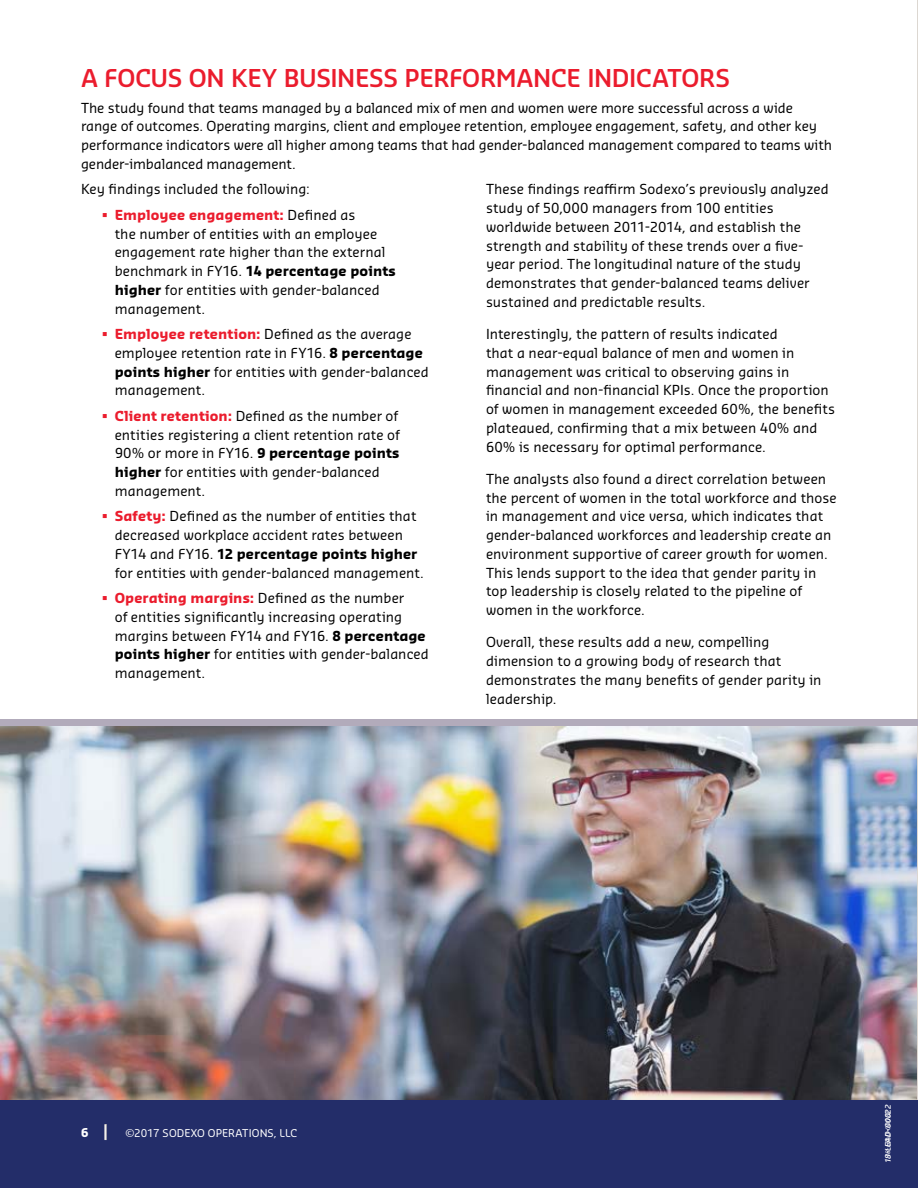
<style>
.page{position:relative;width:918px;height:1188px;background:#fff}
.page>*{position:absolute;margin:0;border:0;box-sizing:border-box;transform-origin:0 0}
.t1{font:600 24px "Sansa Pro";letter-spacing:-.01em;color:#eb1c2d}
.t2{font:13.5px/18.8px "Sansa Pro";letter-spacing:.005em;color:#000}
.t3{font:700 12px "Sansa Pro";color:#fff}
.t4{font:10.5px "Sansa Pro";letter-spacing:.01em;color:#fff}
.t5{font:italic 600 7.5px "Sansa Pro";letter-spacing:-.005em;color:#fff}
.t6{font:italic 6px "Sansa Pro";letter-spacing:-.005em;color:#fff}
.s1{color:#eb1c2d}
.s2{font-weight:700;color:#eb1c2d}
.s3{font-weight:700}
.s4{font-weight:400;font-size:15px}
</style>
<div class="page">
<img style="left:1px;top:726px;width:916px;height:374px">
<hr style="left:917px;top:0;width:1px;height:1188px;background:#dcd7d1">
<div style="left:0;top:719px;width:918px;height:7px;background:#b2abbb"></div>
<div style="left:0;top:1100px;width:918px;height:88px;background:#232d69"></div>
<div style="left:104px;top:1124px;width:3px;height:16px;border:1px solid #c6beb6"></div>
<h1 class="t1" style="left:81px;top:62px;width:651px">A FOCUS ON KEY BUSINESS PERFORMANCE INDICATORS</h1>
<p class="t2" style="left:81px;top:98px;width:753px">The study found that teams managed by a balanced mix of men and women were more successful across a wide range of outcomes. Operating margins, client and employee retention, employee engagement, safety, and other key performance indicators were all higher among teams that had gender-balanced management compared to teams with gender-imbalanced management.</p>
<p class="t2" style="left:81px;top:179px;width:230px">Key findings included the following:</p>
<p class="t2" style="left:115px;top:205px;width:283px;text-indent:-13px"><span class="s1">▪</span> <span class="s2">Employee engagement:</span> Defined as<br>the number of entities with an employee engagement rate higher than the external benchmark in FY16. <span class="s3">14 percentage points higher</span> for entities with gender-balanced management.</p>
<p class="t2" style="left:115px;top:324px;width:316px;text-indent:-13px"><span class="s1">▪</span> <span class="s2">Employee retention:</span> Defined as the average employee retention rate in FY16. <span class="s3">8 percentage points higher</span> for entities with gender-balanced management.</p>
<p class="t2" style="left:115px;top:406px;width:287px;text-indent:-13px"><span class="s1">▪</span> <span class="s2">Client retention:</span> Defined as the number of entities registering a client retention rate of 90% or more in FY16. <span class="s3">9 percentage points higher</span> for entities with gender-balanced management.</p>
<p class="t2" style="left:115px;top:506px;width:311px;text-indent:-13px"><span class="s1">▪</span> <span class="s2">Safety:</span> Defined as the number of entities that decreased workplace accident rates between FY14 and FY16. <span class="s3">12 percentage points higher </span>for entities with gender-balanced management.</p>
<p class="t2" style="left:115px;top:588px;width:316px;text-indent:-13px"><span class="s1">▪</span> <span class="s2">Operating margins:</span> Defined as the number<br>of entities significantly increasing operating margins between FY14 and FY16. <span class="s3">8 percentage points higher</span> for entities with gender-balanced management.</p>
<p class="t2" style="left:486px;top:179px;width:344px">These findings reaffirm Sodexo’s previously analyzed study of 50,000 managers from 100 entities worldwide between 2011-2014, and establish the strength and stability of these trends over a five&shy;year period. The longitudinal nature of the study demonstrates that gender-balanced teams deliver sustained and predictable results.</p>
<p class="t2" style="left:486px;top:324px;width:351px">Interestingly, the pattern of results indicated<br>that a near-equal balance of men and women in management was critical to observing gains in financial and non-financial KPIs. Once the proportion of women in management exceeded 60%, the benefits plateaued, confirming that a mix between 40% and 60% is necessary for optimal performance.</p>
<p class="t2" style="left:486px;top:469px;width:352px">The analysts also found a direct correlation between the percent of women in the total workforce and those in management and vice versa, which indicates that gender-balanced workforces and leadership create an environment supportive of career growth for women.<br>This lends support to the idea that gender parity in top leadership is closely related to the pipeline of women in the workforce.</p>
<p class="t2" style="left:486px;top:632px;width:337px">Overall, these results add a new, compelling dimension to a growing body of research that demonstrates the many benefits of gender parity in leadership.</p>
<p class="t3" style="left:81px;top:1124px;width:28px">6 <span class="s4">|</span></p>
<p class="t4" style="left:125px;top:1126px;width:173px">©2017 SODEXO OPERATIONS, LLC</p>
<p class="t5" style="left:883px;top:1163px;width:60px;rotate:-90deg">18-LEAD-00022</p>
<p class="t6" style="left:884px;top:1157px;width:48px;rotate:-90deg">18-LEAD-00022</p>
</div>
